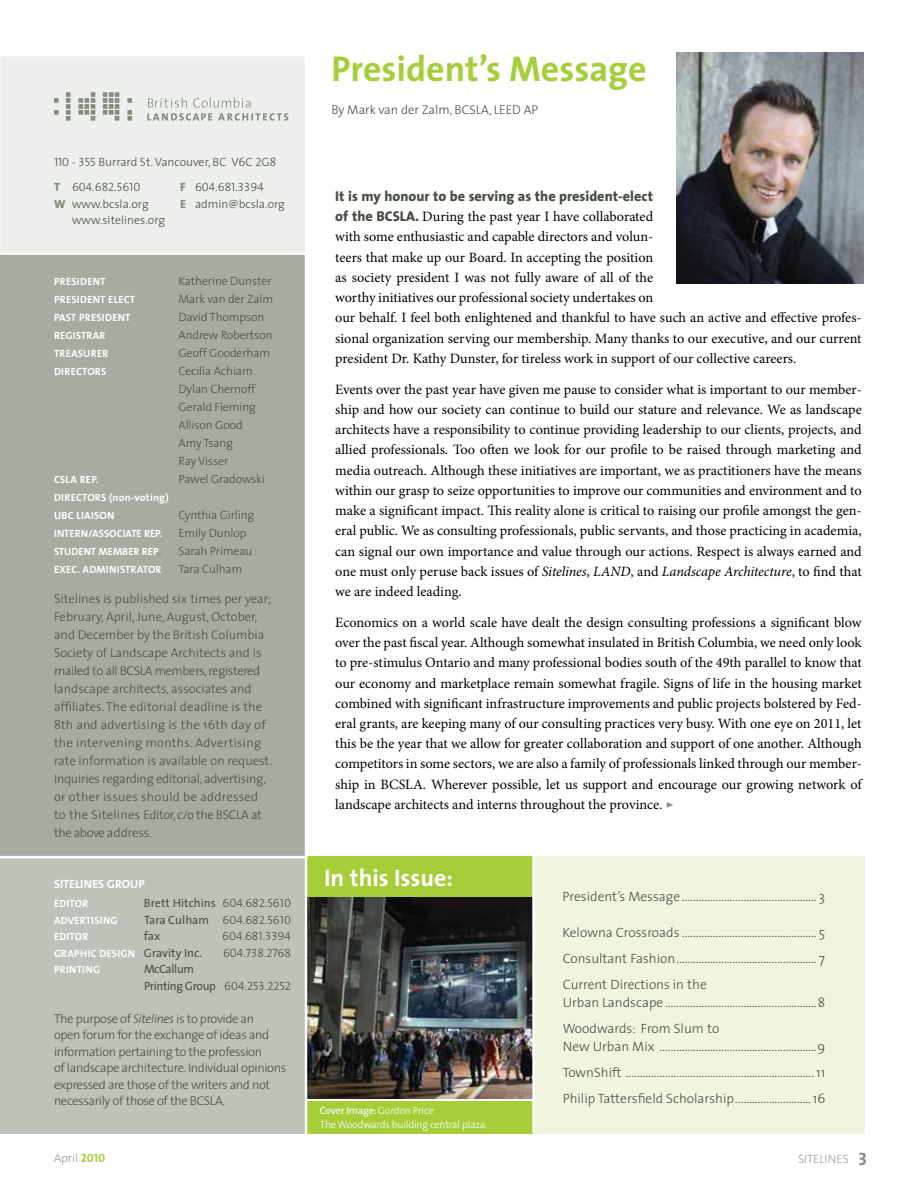
<style>
.page{position:relative;width:918px;height:1188px;background:#fff}
.page>*{position:absolute;margin:0;border:0;box-sizing:border-box;transform-origin:0 0}
.t1{font:700 36px "The Sans";color:#a6ce39}
.t2{font:700 24px "The Sans";color:#fff}
.t3{font:18px "The Sans Bold Caps";color:#858e7e}
.t4{font:14.25px/20.2px "Minion Pro";color:#000;text-align:justify}
.t5{font:800 14.25px "The Sans";color:#484f45}
.t6{font:300 13.5px/26.1px "The Sans";color:#484f45;text-align:justify}
.t7{font:300 12.75px/18px "The Sans";color:#484f45}
.t8{font:300 12.75px/16.5px "The Sans";letter-spacing:-.03em;color:#484f45}
.t9{font:300 12px/18px "The Sans";letter-spacing:-.01em;color:#484f45}
.t10{font:12px "The Sans Light Caps";color:#484f45}
.t11{font:12px "The Sans";color:#484f45}
.t12{font:12px/16.5px "The Sans";letter-spacing:-.02em;color:#484f45}
.t13{font:200 12px "The Sans";color:#858e7e}
.t14{font:700 12px "The Sans";color:#fff}
.t15{font:700 10.5px/18px "The Sans";letter-spacing:.02em;color:#fff}
.t16{font:300 10.5px/13.5px "The Sans";letter-spacing:-.02em;color:#fff}
.s1{font-family:"The Sans Light Caps";font-weight:400}
.s2{font-family:"The Sans";font-weight:800;color:#858e7e}
.s3{font-weight:800;color:#858e7e}
.s4{font-size:12.75px;color:#858e7e}
.s5{font-family:"The Sans Light Caps"}
.s6{font-family:"The Sans"}
.s7{font-weight:700;font-size:10.5px;color:#fff}
.s8{font-style:italic}
.s9{font-family:"The Sans";font-weight:800;color:#484f45}
.s10{font-family:"The Sans Semi Bold Caps";color:#858e7e}
.s11{font-weight:400}
.s12{font-family:"The Sans Bold Caps";font-weight:400;color:#a6ce39}
</style>
<div class="page">
<img style="left:307px;top:897px;width:225px;height:201px">
<div style="left:307px;top:856px;width:228px;height:41px;background:#a6ce39"></div>
<div style="left:307px;top:1101px;width:225px;height:33px;background:#a6ce39"></div>
<div style="left:0;top:56px;width:305px;height:196px;background:#edefec"></div>
<div style="left:0;top:254px;width:305px;height:602px;background:#a5ada0"></div>
<svg style="left:54px;top:98px;width:5px;height:5px"></svg>
<svg style="left:66px;top:92px;width:5px;height:29px"></svg>
<svg style="left:78px;top:92px;width:17px;height:29px"></svg>
<svg style="left:127px;top:98px;width:5px;height:5px"></svg>
<svg style="left:127px;top:110px;width:5px;height:11px"></svg>
<svg style="left:103px;top:92px;width:16px;height:29px"></svg>
<svg style="left:54px;top:110px;width:5px;height:5px"></svg>
<svg style="left:147px;top:98px;width:141px;height:23px;background:#d9dcd7"></svg>
<div style="left:534px;top:856px;width:330px;height:278px;background:#eff5de"></div>
<hr style="left:532px;top:731px;width:3px;height:401px;background:#fff">
<div style="left:0;top:858px;width:305px;height:276px;background:#bcc3b8"></div>
<img style="left:677px;top:52px;width:187px;height:232px">
<p class="t9" style="left:54px;top:152px;width:224px"><span class="s1">110 - 355</span> Burrard St. Vancouver, BC V6C <span class="s1">2</span>G8</p>
<p class="t10" style="left:54px;top:177px;width:88px"><span class="s2">T</span> 604.682.5610</p>
<p class="t10" style="left:180px;top:177px;width:85px"><span class="s2">F</span> 604.681.3394</p>
<p class="t9" style="left:54px;top:194px;width:96px"><span class="s3">W</span> www.bcsla.org</p>
<p class="t9" style="left:180px;top:194px;width:106px"><span class="s3">E</span> admin@bcsla.org</p>
<p class="t9" style="left:72px;top:211px;width:95px">www.sitelines.org</p>
<p class="t15" style="left:54px;top:272px;width:46px">PRESI DENT</p>
<p class="t9" style="left:178px;top:271px;width:95px">Katherine Dunster</p>
<p class="t15" style="left:54px;top:290px;width:77px">PRESI DENT ELECT</p>
<p class="t9" style="left:178px;top:289px;width:96px">Mark van der Zalm</p>
<p class="t15" style="left:54px;top:308px;width:12px">PAST</p>
<p class="t15" style="left:79px;top:308px;width:46px">PRESI DENT</p>
<p class="t9" style="left:178px;top:307px;width:87px">David Thompson</p>
<p class="t15" style="left:54px;top:326px;width:26px">REGISTRAR</p>
<p class="t9" style="left:178px;top:325px;width:96px">Andrew Robertson</p>
<p class="t15" style="left:54px;top:344px;width:25px">TREASUR</p>
<p class="t15" style="left:97px;top:344px;width:11px">ER</p>
<p class="t9" style="left:178px;top:343px;width:93px">Geoff Gooderham</p>
<p class="t15" style="left:54px;top:362px;width:48px">DIRECTORS</p>
<p class="t9" style="left:178px;top:361px;width:79px">Cecilia Achiam<br>Dylan Chernoff<br>Gerald Fleming<br>Allison Good<br>Amy Tsang<br>Ray Visser</p>
<p class="t15" style="left:54px;top:470px;width:46px">CSLA REP.</p>
<p class="t9" style="left:178px;top:469px;width:88px">Pawel Gradowski</p>
<p class="t15" style="left:54px;top:488px;width:116px">DIRECTORS (NON-VOTING)<br>UBC LIAIS</p>
<p class="t15" style="left:100px;top:506px;width:15px">ON</p>
<p class="t9" style="left:178px;top:505px;width:77px">Cynthia Girling</p>
<p class="t15" style="left:54px;top:524px;width:69px">INTERN/ASSOCIAT</p>
<p class="t15" style="left:137px;top:524px;width:27px">E REP.</p>
<p class="t9" style="left:178px;top:523px;width:70px">Emily Dunlop</p>
<p class="t15" style="left:54px;top:542px;width:109px">STU DENT MEMBER REP<span class="s4">.</span></p>
<p class="t9" style="left:178px;top:541px;width:76px">Sarah Primeau</p>
<p class="t15" style="left:54px;top:560px;width:50px">EXEC. ADMINISTRAT</p>
<p class="t15" style="left:148px;top:560px;width:13px">OR</p>
<p class="t9" style="left:178px;top:559px;width:65px">Tara Culham</p>
<p class="t7" style="left:54px;top:589px;width:220px">Sitelines is published six times per year; February, April, June, August, October, and December by the British Columbia Society of Landscape Architects and is mailed to all BCSLA members, registered landscape architects, associates and affiliates. The editorial deadline is the 8th and advertising is the 16th day of the intervening months. Advertising rate information is available on request.<br>Inquiries regarding editorial, advertising, or other issues should be addressed to the Sitelines Editor, c/o the BSCLA at the above address.</p>
<p class="t14" style="left:54px;top:874px;width:84px">SITELIN ES GROUP</p>
<p class="t15" style="left:54px;top:895px;width:34px">EDITOR</p>
<p class="t11" style="left:144px;top:893px;width:148px">Brett Hitchins <span class="s5">604.682.5610</span></p>
<p class="t15" style="left:54px;top:911px;width:32px">ADVERTISIN</p>
<p class="t15" style="left:111px;top:911px;width:9px">G</p>
<p class="t10" style="left:144px;top:910px;width:148px"><span class="s6">Tara Culham</span> 604.682.5610</p>
<p class="t15" style="left:54px;top:928px;width:34px">EDITOR</p>
<p class="t12" style="left:144px;top:928px;width:18px">fax</p>
<p class="t10" style="left:222px;top:926px;width:70px">604.681.3394</p>
<p class="t15" style="left:54px;top:944px;width:8px">GRAP</p>
<p class="t11" style="left:80px;top:943px;width:124px"><span class="s7">HIC DESIGN</span> Gravity Inc.</p>
<p class="t10" style="left:223px;top:943px;width:69px">604.738.2768</p>
<p class="t15" style="left:54px;top:961px;width:13px">PRINTIN</p>
<p class="t15" style="left:93px;top:961px;width:9px">G</p>
<p class="t12" style="left:144px;top:961px;width:148px">McCallum<br>Printing Group <span class="s5">604.253.2252</span></p>
<p class="t8" style="left:54px;top:1010px;width:234px">The purpose of <span class="s8">Sitelines</span> is to provide an<br>open forum for the exchange of ideas and information pertaining to the profession<br>of landscape architecture. Individual opinions expressed are those of the writers and not necessarily of those of the BCSLA.</p>
<h1 class="t1" style="left:331px;top:38px;width:317px">PRESIDENT’S MESSAGE</h1>
<p class="t7" style="left:331px;top:100px;width:176px">By Mark van der Zalm, BCSLA, LEED</p>
<p class="t7" style="left:524px;top:100px;width:16px">AP</p>
<p class="t5" style="left:335px;top:184px;width:319px">It is my honour to be serving as the president-elect</p>
<p class="t4" style="left:335px;top:206px;width:528px;text-align:left"><span class="s9">of the BCSLA.</span> During the past year I have collaborated<br>with some enthusiastic and capable directors and volun-<br>teers that make up our Board. In accepting the position<br>as society president I was not fully aware of all of the<br>worthy initiatives our professional society undertakes on<br>our behalf. I feel both enlightened and thankful to have such an active and effective profes&shy;sional organization serving our membership. Many thanks to our executive, and our current president Dr. Kathy Dunster, for tireless work in support of our collective careers.</p>
<p class="t4" style="left:335px;top:379px;width:528px">Events over the past year have given me pause to consider what is important to our member&shy;ship and how our society can continue to build our stature and relevance. We as landscape architects have a responsibility to continue providing leadership to our clients, projects, and allied professionals. Too often we look for our profile to be raised through marketing and media outreach. Although these initiatives are important, we as practitioners have the means within our grasp to seize opportunities to improve our communities and environment and to make a significant impact. This reality alone is critical to raising our profile amongst the gen&shy;eral public. We as consulting professionals, public servants, and those practicing in academia, can signal our own importance and value through our actions. Respect is always earned and one must only peruse back issues of <span class="s8">Sitelines</span>, <span class="s8">LAND</span>, and <span class="s8">Landscape Architecture</span>, to find that we are indeed leading.</p>
<p class="t4" style="left:335px;top:612px;width:528px">Economics on a world scale have dealt the design consulting professions a significant blow over the past fiscal year. Although somewhat insulated in British Columbia, we need only look to pre-stimulus Ontario and many professional bodies south of the 49th parallel to know that our economy and marketplace remain somewhat fragile. Signs of life in the housing market combined with significant infrastructure improvements and public projects bolstered by Fed&shy;eral grants, are keeping many of our consulting practices very busy. With one eye on 2011, let this be the year that we allow for greater collaboration and support of one another. Although competitors in some sectors, we are also a family of professionals linked through our member&shy;ship in BCSLA. Wherever possible, let us support and encourage our growing network of landscape architects and interns throughout the province. <span class="s10">&gt;</span></p>
<h2 class="t2" style="left:324px;top:857px;width:131px">IN THIS ISSUE:</h2>
<p class="t16" style="left:320px;top:1104px;width:169px"><span class="s11">Cover Image:</span> Gordon Price<br>The Woodwards building central plaza.</p>
<p class="t6" style="left:563px;top:883px;width:264px">President’s Message................................................ 3</p>
<p class="t6" style="left:563px;top:919px;width:264px">Kelowna Crossroads ................................................ 5<br>Consultant Fashion.................................................. 7<br>Current Directions in the</p>
<p class="t6" style="left:563px;top:989px;width:264px">Urban Landscape......................................................8<br>Woodwards: From Slum to</p>
<p class="t6" style="left:563px;top:1033px;width:264px">New Urban Mix ........................................................9<br>TownShift ................................................................... 11<br>Philip Tattersfield Scholarship...........................16</p>
<p class="t13" style="left:54px;top:1148px;width:53px">April <span class="s12">2010</span></p>
<p class="t3" style="left:858px;top:1143px;width:10px">3</p>
<p class="t13" style="left:798px;top:1149px;width:52px">SITELINES</p>
</div>
